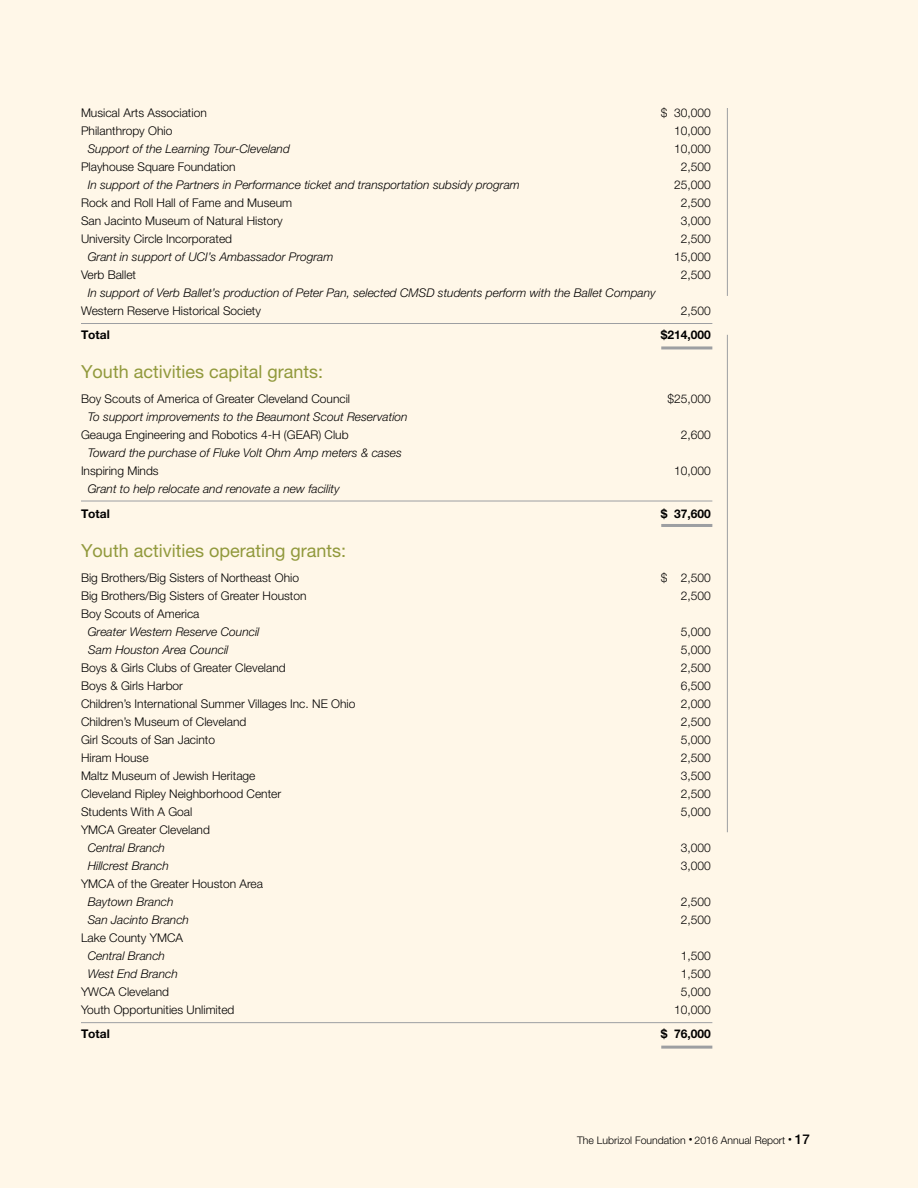
<style>
.page{position:relative;width:918px;height:1188px;background:#fff7e8}
.page>*{position:absolute;margin:0;border:0;box-sizing:border-box;transform-origin:0 0}
.t1{font:18px "Helvetica Neue LT Pro";color:#91993c}
.t2{font:300 12px "Helvetica Neue LT Pro";color:#000}
.t3{font:italic 300 12px "Helvetica Neue LT Pro";color:#000}
.t4{font:700 12px "Helvetica Neue LT Pro";color:#000}
.t5{font:300 10.5px "Helvetica Neue LT Pro";color:#000}
.s1{font-size:7.5px}
.s2{font-weight:500;font-size:13.5px}
</style>
<div class="page">
<hr style="left:727px;top:108px;width:1px;height:188px;background:#9d9fa2">
<hr style="left:727px;top:335px;width:1px;height:497px;background:#9d9fa2">
<hr style="left:81px;top:501px;width:631px;height:1px;background:#9d9fa2">
<hr style="left:661px;top:524px;width:51px;height:3px;background:#9d9fa2">
<hr style="left:81px;top:1022px;width:631px;height:1px;background:#9d9fa2">
<hr style="left:661px;top:1046px;width:51px;height:3px;background:#9d9fa2">
<hr style="left:81px;top:323px;width:631px;height:1px;background:#9d9fa2">
<hr style="left:661px;top:346px;width:51px;height:3px;background:#9d9fa2">
<p class="t2" style="left:81px;top:105px;width:127px">Musical Arts Association</p>
<p class="t2" style="left:661px;top:105px;width:52px">$ 30,000</p>
<p class="t2" style="left:81px;top:123px;width:93px">Philanthropy Ohio</p>
<p class="t2" style="left:674px;top:123px;width:38px">10,000</p>
<p class="t3" style="left:88px;top:141px;width:204px">Support of the Learning Tour-Cleveland</p>
<p class="t2" style="left:674px;top:141px;width:38px">10,000</p>
<p class="t2" style="left:81px;top:159px;width:156px">Playhouse Square Foundation</p>
<p class="t2" style="left:681px;top:159px;width:32px">2,500</p>
<p class="t3" style="left:88px;top:177px;width:434px">In support of the Partners in Performance ticket and transportation subsidy program</p>
<p class="t2" style="left:674px;top:177px;width:38px">25,000</p>
<p class="t2" style="left:81px;top:195px;width:213px">Rock and Roll Hall of Fame and Museum</p>
<p class="t2" style="left:681px;top:195px;width:32px">2,500</p>
<p class="t2" style="left:81px;top:213px;width:203px">San Jacinto Museum of Natural History</p>
<p class="t2" style="left:681px;top:213px;width:32px">3,000</p>
<p class="t2" style="left:81px;top:231px;width:153px">University Circle Incorporated</p>
<p class="t2" style="left:681px;top:231px;width:32px">2,500</p>
<p class="t3" style="left:88px;top:249px;width:247px">Grant in support of UCI’s Ambassador Program</p>
<p class="t2" style="left:674px;top:249px;width:38px">15,000</p>
<p class="t2" style="left:81px;top:267px;width:57px">Verb Ballet</p>
<p class="t2" style="left:681px;top:267px;width:32px">2,500</p>
<p class="t3" style="left:88px;top:285px;width:570px">In support of Verb Ballet’s production of Peter Pan, selected CMSD students perform with the Ballet Company</p>
<p class="t2" style="left:81px;top:303px;width:182px">Western Reserve Historical Society</p>
<p class="t2" style="left:681px;top:303px;width:32px">2,500</p>
<p class="t4" style="left:81px;top:328px;width:30px">Total</p>
<p class="t4" style="left:661px;top:328px;width:52px">$214,000</p>
<h1 class="t1" style="left:81px;top:361px;width:244px">Youth activities capital grants:</h1>
<p class="t2" style="left:81px;top:391px;width:271px">Boy Scouts of America of Greater Cleveland Council</p>
<p class="t2" style="left:668px;top:391px;width:45px">$25,000</p>
<p class="t3" style="left:88px;top:410px;width:322px">To support improvements to the Beaumont Scout Reservation</p>
<p class="t2" style="left:81px;top:427px;width:269px">Geauga Engineering and Robotics 4-H (GEAR) Club</p>
<p class="t2" style="left:681px;top:427px;width:32px">2,600</p>
<p class="t3" style="left:88px;top:446px;width:316px">Toward the purchase of Fluke Volt Ohm Amp meters &amp; cases</p>
<p class="t2" style="left:81px;top:463px;width:79px">Inspiring Minds</p>
<p class="t2" style="left:674px;top:463px;width:38px">10,000</p>
<p class="t3" style="left:88px;top:482px;width:254px">Grant to help relocate and renovate a new facility</p>
<p class="t4" style="left:81px;top:506px;width:30px">Total</p>
<p class="t4" style="left:661px;top:506px;width:52px">$ 37,600</p>
<h1 class="t1" style="left:81px;top:540px;width:267px">Youth activities operating grants:</h1>
<p class="t2" style="left:81px;top:570px;width:220px">Big Brothers/Big Sisters of Northeast Ohio</p>
<p class="t2" style="left:661px;top:570px;width:52px">$ 2,500</p>
<p class="t2" style="left:81px;top:588px;width:227px">Big Brothers/Big Sisters of Greater Houston</p>
<p class="t2" style="left:681px;top:588px;width:32px">2,500</p>
<p class="t2" style="left:81px;top:606px;width:120px">Boy Scouts of America</p>
<p class="t3" style="left:88px;top:624px;width:173px">Greater Western Reserve Council</p>
<p class="t2" style="left:681px;top:624px;width:32px">5,000</p>
<p class="t3" style="left:88px;top:642px;width:142px">Sam Houston Area Council</p>
<p class="t2" style="left:681px;top:642px;width:32px">5,000</p>
<p class="t2" style="left:81px;top:660px;width:206px">Boys &amp; Girls Clubs of Greater Cleveland</p>
<p class="t2" style="left:681px;top:660px;width:32px">2,500</p>
<p class="t2" style="left:81px;top:678px;width:104px">Boys &amp; Girls Harbor</p>
<p class="t2" style="left:681px;top:678px;width:32px">6,500</p>
<p class="t2" style="left:81px;top:696px;width:276px">Children’s International Summer Villages Inc. NE Ohio</p>
<p class="t2" style="left:681px;top:696px;width:32px">2,000</p>
<p class="t2" style="left:81px;top:714px;width:167px">Children’s Museum of Cleveland</p>
<p class="t2" style="left:681px;top:714px;width:32px">2,500</p>
<p class="t2" style="left:81px;top:732px;width:136px">Girl Scouts of San Jacinto</p>
<p class="t2" style="left:681px;top:732px;width:32px">5,000</p>
<p class="t2" style="left:81px;top:750px;width:69px">Hiram House</p>
<p class="t2" style="left:681px;top:750px;width:32px">2,500</p>
<p class="t2" style="left:81px;top:768px;width:176px">Maltz Museum of Jewish Heritage</p>
<p class="t2" style="left:681px;top:768px;width:32px">3,500</p>
<p class="t2" style="left:81px;top:786px;width:202px">Cleveland Ripley Neighborhood Center</p>
<p class="t2" style="left:681px;top:786px;width:32px">2,500</p>
<p class="t2" style="left:81px;top:804px;width:113px">Students With A Goal</p>
<p class="t2" style="left:681px;top:804px;width:32px">5,000</p>
<p class="t2" style="left:81px;top:822px;width:130px">YMCA Greater Cleveland</p>
<p class="t3" style="left:88px;top:840px;width:79px">Central Branch</p>
<p class="t2" style="left:681px;top:840px;width:32px">3,000</p>
<p class="t3" style="left:88px;top:858px;width:83px">Hillcrest Branch</p>
<p class="t2" style="left:681px;top:858px;width:32px">3,000</p>
<p class="t2" style="left:81px;top:876px;width:184px">YMCA of the Greater Houston Area</p>
<p class="t3" style="left:88px;top:894px;width:87px">Baytown Branch</p>
<p class="t2" style="left:681px;top:894px;width:32px">2,500</p>
<p class="t3" style="left:88px;top:912px;width:103px">San Jacinto Branch</p>
<p class="t2" style="left:681px;top:912px;width:32px">2,500</p>
<p class="t2" style="left:81px;top:930px;width:104px">Lake County YMCA</p>
<p class="t3" style="left:88px;top:948px;width:79px">Central Branch</p>
<p class="t2" style="left:681px;top:948px;width:32px">1,500</p>
<p class="t3" style="left:88px;top:966px;width:92px">West End Branch</p>
<p class="t2" style="left:681px;top:966px;width:32px">1,500</p>
<p class="t2" style="left:81px;top:984px;width:90px">YWCA Cleveland</p>
<p class="t2" style="left:681px;top:984px;width:32px">5,000</p>
<p class="t2" style="left:81px;top:1002px;width:155px">Youth Opportunities Unlimited</p>
<p class="t2" style="left:674px;top:1002px;width:38px">10,000</p>
<p class="t4" style="left:81px;top:1027px;width:30px">Total</p>
<p class="t4" style="left:661px;top:1027px;width:52px">$ 76,000</p>
<p class="t5" style="left:577px;top:1133px;width:234px">The Lubrizol Foundation <span class="s1">•</span> 2016 Annual Report <span class="s1">•</span> <span class="s2">17</span></p>
</div>
